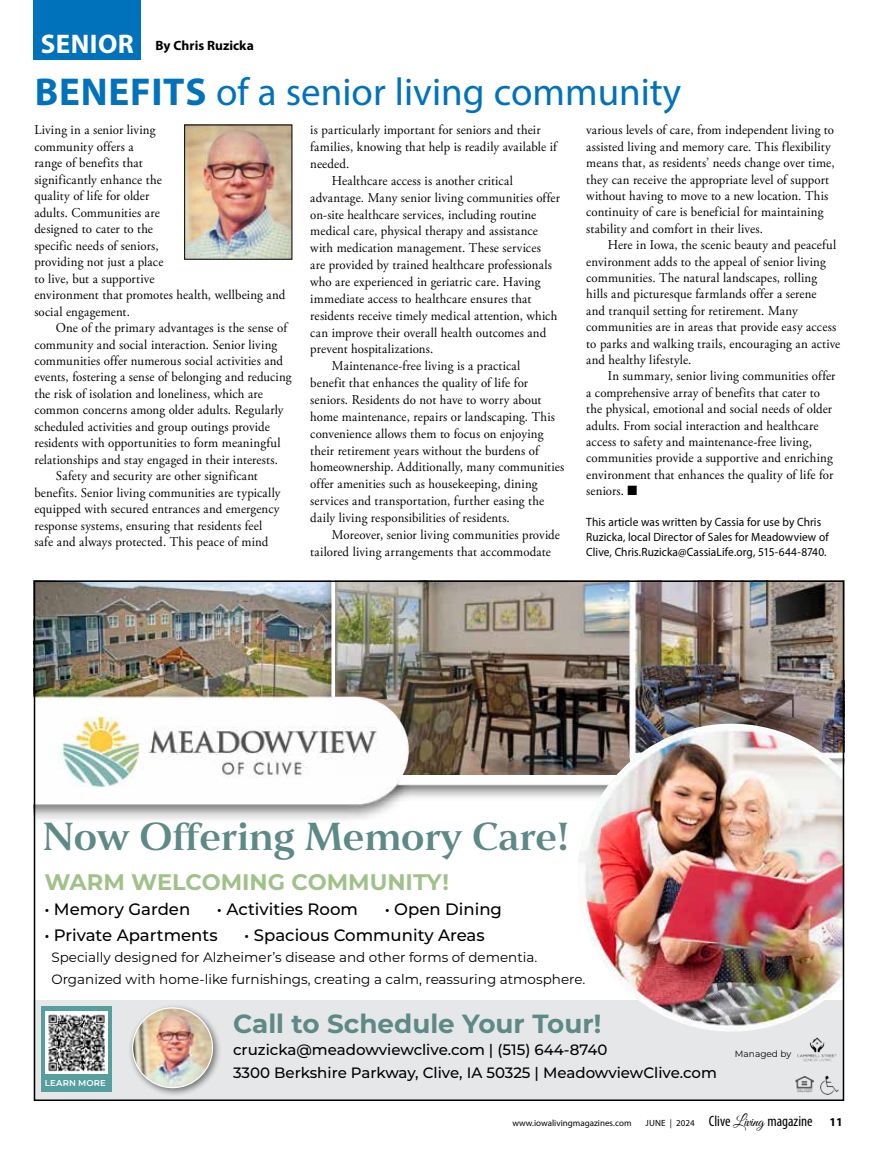
<style>
.page{position:relative;width:878px;height:1161px;background:#fff}
.page>*{position:absolute;margin:0;border:0;box-sizing:border-box;transform-origin:0 0}
.t1{font:700 39.45px "Anth";color:#5d8986}
.t2{font:39px "Myriad Pro";color:#0072bc}
.t3{font:700 27px "Myriad Pro";letter-spacing:.02em;color:#fff}
.t4{font:700 26.25px "Montserrat";color:#5d8986}
.t5{font:700 22.5px "Montserrat";color:#a0c28a}
.t6{font:500 16.5px "Montserrat";color:#000}
.t7{font:500 15px/22.6px "Montserrat";color:#000}
.t8{font:13.5px/16.5px "Adobe Garamond Pro";letter-spacing:.01em;color:#000;scale:.95 1}
.t9{font:13.5px/22.5px "Montserrat";color:#000}
.t10{font:700 13.5px "Myriad Pro";color:#000}
.t11{font:600 12.75px "Montserrat";color:#5c8785}
.t12{font:12px/15px "Myriad Pro";letter-spacing:.01em;color:#000;scale:.95 1}
.t13{font:700 12px "Myriad Pro";color:#000}
.t14{font:700 10.65px "Montserrat";color:#000}
.t15{font:9px "Myriad Pro";color:#000}
.t16{font:9px "Montserrat";color:#000}
.t17{font:600 8.55px "Montserrat";letter-spacing:.015em;color:#fff}
.s1{font-weight:700}
.s2{font-weight:500}
.s3{font-stretch:condensed;font-size:15px}
.s4{font-family:"Great Vibes";font-size:15px}
</style>
<div class="page">
<div style="left:34px;top:0;width:107px;height:60px;background:#0072bc"></div>
<img style="left:186px;top:127px;width:104px;height:131px">
<div style="left:184px;top:125px;width:108px;height:135px;border:1px solid #000"></div>
<div style="left:34px;top:1001px;width:810px;height:100px;background:#e6e7e8"></div>
<img style="left:36px;top:582px;width:806px;height:238px">
<img style="left:797px;top:1037px;width:40px;height:25px">
<img style="left:577px;top:724px;width:265px;height:308px">
<svg style="left:41px;top:1006px;width:71px;height:86px;background:#829c9c"></svg>
<img style="left:795px;top:1075px;width:18px;height:18px">
<img style="left:820px;top:1075px;width:18px;height:19px">
<div style="left:128px;top:1003px;width:94px;height:94px;background:#000;opacity:.5"></div>
<img style="left:133px;top:1008px;width:79px;height:80px;border-radius:40px">
<div style="left:132px;top:1007px;width:81px;height:81px;border:1px solid #fff;border-radius:50%"></div>
<h3 class="t3" style="left:41px;top:26px;width:95px">SENIOR</h3>
<p class="t10" style="left:155px;top:37px;width:100px">By Chris Ruzicka</p>
<h2 class="t2" style="left:35px;top:68px;width:648px"><span class="s1">BENEFITS</span> of a senior living community</h2>
<p class="t8" style="left:34px;top:122px;width:266px">Living in a senior living<br>community offers a<br>range of benefits that<br>significantly enhance the<br>quality of life for older<br>adults. Communities are<br>designed to cater to the<br>specific needs of seniors,<br>providing not just a place<br>to live, but a supportive<br>environment that promotes health, wellbeing and social engagement.</p>
<p class="t8" style="left:56px;top:320px;width:245px">One of the primary advantages is the sense of</p>
<p class="t8" style="left:34px;top:336px;width:257px">community and social interaction. Senior living</p>
<p class="t8" style="left:34px;top:353px;width:263px">communities offer numerous social activities and</p>
<p class="t8" style="left:34px;top:369px;width:272px">events, fostering a sense of belonging and reducing</p>
<p class="t8" style="left:34px;top:386px;width:242px">the risk of isolation and loneliness, which are</p>
<p class="t8" style="left:34px;top:402px;width:264px">common concerns among older adults. Regularly</p>
<p class="t8" style="left:34px;top:419px;width:249px">scheduled activities and group outings provide</p>
<p class="t8" style="left:34px;top:435px;width:261px">residents with opportunities to form meaningful</p>
<p class="t8" style="left:34px;top:452px;width:258px">relationships and stay engaged in their interests.</p>
<p class="t8" style="left:56px;top:468px;width:214px">Safety and security are other significant</p>
<p class="t8" style="left:34px;top:485px;width:261px">benefits. Senior living communities are typically</p>
<p class="t8" style="left:34px;top:501px;width:259px">equipped with secured entrances and emergency</p>
<p class="t8" style="left:34px;top:518px;width:241px">response systems, ensuring that residents feel</p>
<p class="t8" style="left:34px;top:534px;width:248px">safe and always protected. This peace of mind</p>
<p class="t8" style="left:310px;top:122px;width:244px">is particularly important for seniors and their</p>
<p class="t8" style="left:310px;top:139px;width:261px">families, knowing that help is readily available if</p>
<p class="t8" style="left:310px;top:156px;width:43px">needed.</p>
<p class="t8" style="left:332px;top:173px;width:192px">Healthcare access is another critical</p>
<p class="t8" style="left:310px;top:190px;width:264px">advantage. Many senior living communities offer</p>
<p class="t8" style="left:310px;top:206px;width:239px">on-site healthcare services, including routine</p>
<p class="t8" style="left:310px;top:223px;width:241px">medical care, physical therapy and assistance</p>
<p class="t8" style="left:310px;top:240px;width:244px">with medication management. These services</p>
<p class="t8" style="left:310px;top:257px;width:256px">are provided by trained healthcare professionals</p>
<p class="t8" style="left:310px;top:274px;width:244px">who are experienced in geriatric care. Having</p>
<p class="t8" style="left:310px;top:291px;width:234px">immediate access to healthcare ensures that</p>
<p class="t8" style="left:310px;top:308px;width:261px">residents receive timely medical attention, which</p>
<p class="t8" style="left:310px;top:325px;width:250px">can improve their overall health outcomes and</p>
<p class="t8" style="left:310px;top:341px;width:131px">prevent hospitalizations.</p>
<p class="t8" style="left:332px;top:358px;width:200px">Maintenance-free living is a practical</p>
<p class="t8" style="left:310px;top:375px;width:231px">benefit that enhances the quality of life for</p>
<p class="t8" style="left:310px;top:392px;width:245px">seniors. Residents do not have to worry about</p>
<p class="t8" style="left:310px;top:409px;width:259px">home maintenance, repairs or landscaping. This</p>
<p class="t8" style="left:310px;top:426px;width:247px">convenience allows them to focus on enjoying</p>
<p class="t8" style="left:310px;top:443px;width:242px">their retirement years without the burdens of</p>
<p class="t8" style="left:310px;top:459px;width:269px">homeownership. Additionally, many communities</p>
<p class="t8" style="left:310px;top:476px;width:241px">offer amenities such as housekeeping, dining</p>
<p class="t8" style="left:310px;top:493px;width:248px">services and transportation, further easing the</p>
<p class="t8" style="left:310px;top:510px;width:211px">daily living responsibilities of residents.</p>
<p class="t8" style="left:332px;top:527px;width:241px">Moreover, senior living communities provide</p>
<p class="t8" style="left:310px;top:544px;width:255px">tailored living arrangements that accommodate</p>
<p class="t8" style="left:586px;top:122px;width:263px">various levels of care, from independent living to assisted living and memory care. This flexibility means that, as residents’ needs change over time, they can receive the appropriate level of support without having to move to a new location. This continuity of care is beneficial for maintaining stability and comfort in their lives.</p>
<p class="t8" style="left:586px;top:237px;width:269px;text-indent:22px">Here in Iowa, the scenic beauty and peaceful environment adds to the appeal of senior living communities. The natural landscapes, rolling hills and picturesque farmlands offer a serene<br>and tranquil setting for retirement. Many communities are in areas that provide easy access to parks and walking trails, encouraging an active and healthy lifestyle.</p>
<p class="t8" style="left:586px;top:368px;width:264px;text-indent:22px">In summary, senior living communities offer a comprehensive array of benefits that cater to the physical, emotional and social needs of older adults. From social interaction and healthcare access to safety and maintenance-free living, communities provide a supportive and enriching environment that enhances the quality of life for seniors. ■</p>
<p class="t12" style="left:586px;top:514px;width:257px">This article was written by Cassia for use by Chris<br>Ruzicka, local Director of Sales for Meadowview of<br>Clive, Chris.Ruzicka@CassiaLife.org, 515-644-8740.</p>
<h1 class="t1" style="left:43px;top:813px;width:528px">Now Offering Memory Care!</h1>
<h3 class="t5" style="left:44px;top:866px;width:406px">WARM WELCOMING COMMUNITY!</h3>
<p class="t6" style="left:44px;top:898px;width:147px">• Memory Garden</p>
<p class="t6" style="left:217px;top:898px;width:143px">• Activities Room</p>
<p class="t6" style="left:384px;top:898px;width:119px">• Open Dining</p>
<p class="t6" style="left:44px;top:923px;width:175px">• Private Apartments</p>
<p class="t6" style="left:244px;top:923px;width:242px">• Spacious Community Areas</p>
<p class="t9" style="left:51px;top:945px;width:535px">Specially designed for Alzheimer’s disease and other forms of dementia.<br>Organized with home-like furnishings, creating a calm, reassuring atmosphere.</p>
<p class="t11" style="left:215px;top:1019px;width:178px">Call to Schedule Your Tour!</p>
<p class="t14" style="left:215px;top:1038px;width:252px">Chris.Ruzicka@CassiaLife.org <span class="s2">| (515) 644-8740</span></p>
<p class="t17" style="left:45px;top:1077px;width:62px">LEARN MORE</p>
<h3 class="t4" style="left:233px;top:1004px;width:370px">Call to Schedule Your Tour!</h3>
<p class="t7" style="left:233px;top:1038px;width:485px">cruzicka@meadowviewclive.com | (515) 644-8740<br>3300 Berkshire Parkway, Clive, IA 50325 | MeadowviewClive.com</p>
<p class="t16" style="left:735px;top:1047px;width:58px">Managed by</p>
<p class="t15" style="left:512px;top:1118px;width:302px">www.iowalivingmagazines.com JUNE | 2024 <span class="s3">Clive</span> <span class="s4">Living</span> <span class="s3">magazine</span></p>
<p class="t13" style="left:829px;top:1115px;width:15px">11</p>
</div>
